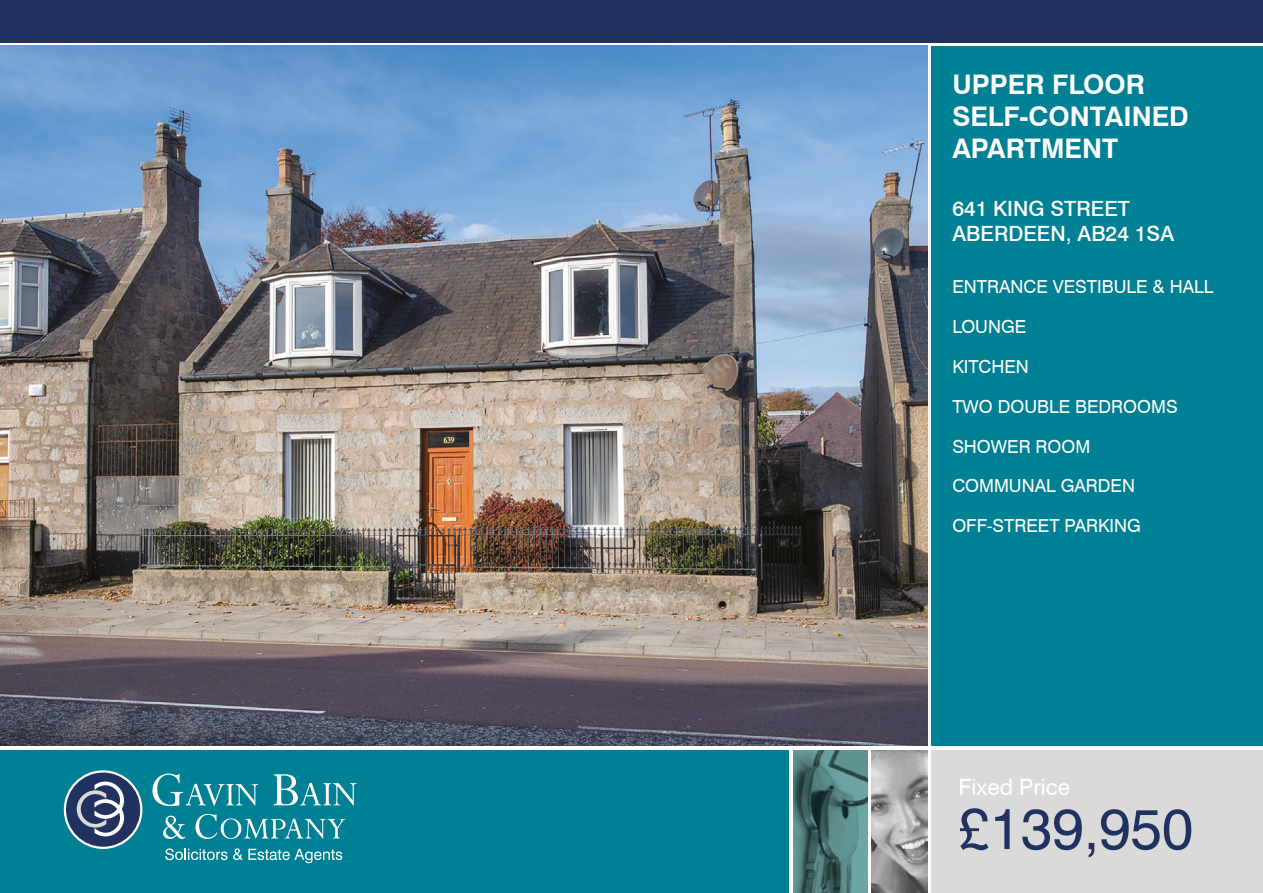
<style>
.page{position:relative;width:1263px;height:893px;background:#fff}
.page>*{position:absolute;margin:0;border:0;box-sizing:border-box;transform-origin:0 0}
.t1{font:57px "Swiss 721 BT";color:#213261}
.t2{font:700 27px/32.4px "Swiss 721 BT";color:#fff}
.t3{font:22.5px "Swiss 721 BT";color:#fff}
.t4{font:500 21px/25.2px "Swiss 721 BT";color:#fff}
.t5{font:18px "Swiss 721 BT";color:#fff}
</style>
<div class="page">
<div style="left:0;top:0;width:1263px;height:42px;background:#213261"></div>
<div style="left:931px;top:46px;width:332px;height:700px;background:#008094"></div>
<div style="left:931px;top:750px;width:332px;height:143px;background:#dadada"></div>
<div style="left:0;top:750px;width:789px;height:143px;background:#008094"></div>
<img style="left:872px;top:750px;width:55px;height:143px">
<img style="left:793px;top:750px;width:75px;height:143px">
<svg style="left:152px;top:774px;width:106px;height:32px"></svg>
<svg style="left:274px;top:774px;width:83px;height:31px"></svg>
<svg style="left:163px;top:816px;width:22px;height:23px"></svg>
<svg style="left:195px;top:814px;width:150px;height:25px"></svg>
<svg style="left:165px;top:848px;width:177px;height:15px"></svg>
<div style="left:65px;top:771px;width:76px;height:77px;background:#213261;border-radius:50%"></div>
<div style="left:64px;top:770px;width:78px;height:79px;border:2px solid #fff;border-radius:50%"></div>
<svg style="left:77px;top:782px;width:47px;height:54px"></svg>
<img style="left:0;top:46px;width:927px;height:700px">
<h2 class="t2" style="left:952px;top:68px;width:238px">UPPER FLOOR<br>SELF-CONTAINED<br>APARTMENT</h2>
<p class="t4" style="left:952px;top:196px;width:223px">641 KING STREET<br>ABERDEEN, AB24 1SA</p>
<p class="t5" style="left:952px;top:276px;width:263px">ENTRANCE VESTIBULE &amp; HALL</p>
<p class="t5" style="left:952px;top:316px;width:75px">LOUNGE</p>
<p class="t5" style="left:952px;top:356px;width:78px">KITCHEN</p>
<p class="t5" style="left:952px;top:395px;width:227px">TWO DOUBLE BEDROOMS</p>
<p class="t5" style="left:952px;top:435px;width:139px">SHOWER ROOM</p>
<p class="t5" style="left:952px;top:475px;width:184px">COMMUNAL GARDEN</p>
<p class="t5" style="left:952px;top:515px;width:190px">OFF-STREET PARKING</p>
<p class="t3" style="left:958px;top:773px;width:113px">Fixed Price</p>
<h1 class="t1" style="left:958px;top:794px;width:236px">£139,950</h1>
</div>
